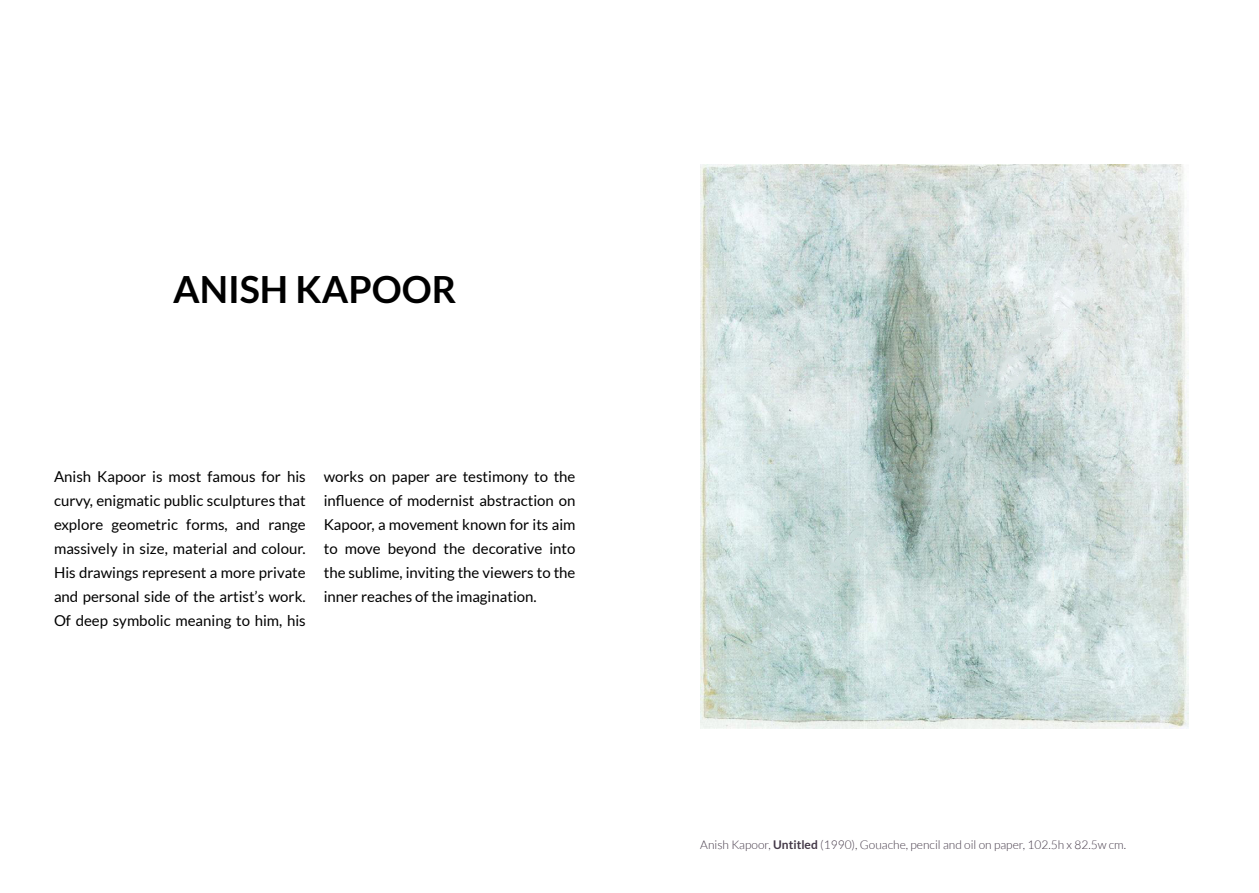
<style>
.page{position:relative;width:1259px;height:893px;background:#fff}
.page>*{position:absolute;margin:0;border:0;box-sizing:border-box;transform-origin:0 0}
.t1{font:700 37.5px "Lato";color:#000}
.t2{font:15px/24px "Lato";color:#000;text-align:justify}
.t3{font:300 12px "Lato";color:#443948}
.s1{font-weight:700}
</style>
<div class="page">
<img style="left:700px;top:164px;width:488px;height:565px">
<h1 class="t1" style="left:173px;top:268px;width:285px">ANISH KAPOOR</h1>
<p class="t2" style="left:54px;top:464px;width:253px">Anish Kapoor is most famous for his curvy, enigmatic public sculptures that explore geometric forms, and range massively in size, material and colour.<br>His drawings represent a more private and personal side of the artist’s work.<br>Of deep symbolic meaning to him, his</p>
<p class="t2" style="left:324px;top:464px;width:253px">works on paper are testimony to the influence of modernist abstraction on Kapoor, a movement known for its aim to move beyond the decorative into the sublime, inviting the viewers to the inner reaches of the imagination.</p>
<p class="t3" style="left:700px;top:838px;width:427px">Anish Kapoor, <span class="s1">Untitled</span> (1990), Gouache, pencil and oil on paper, 102.5h x 82.5w cm.</p>
</div>
